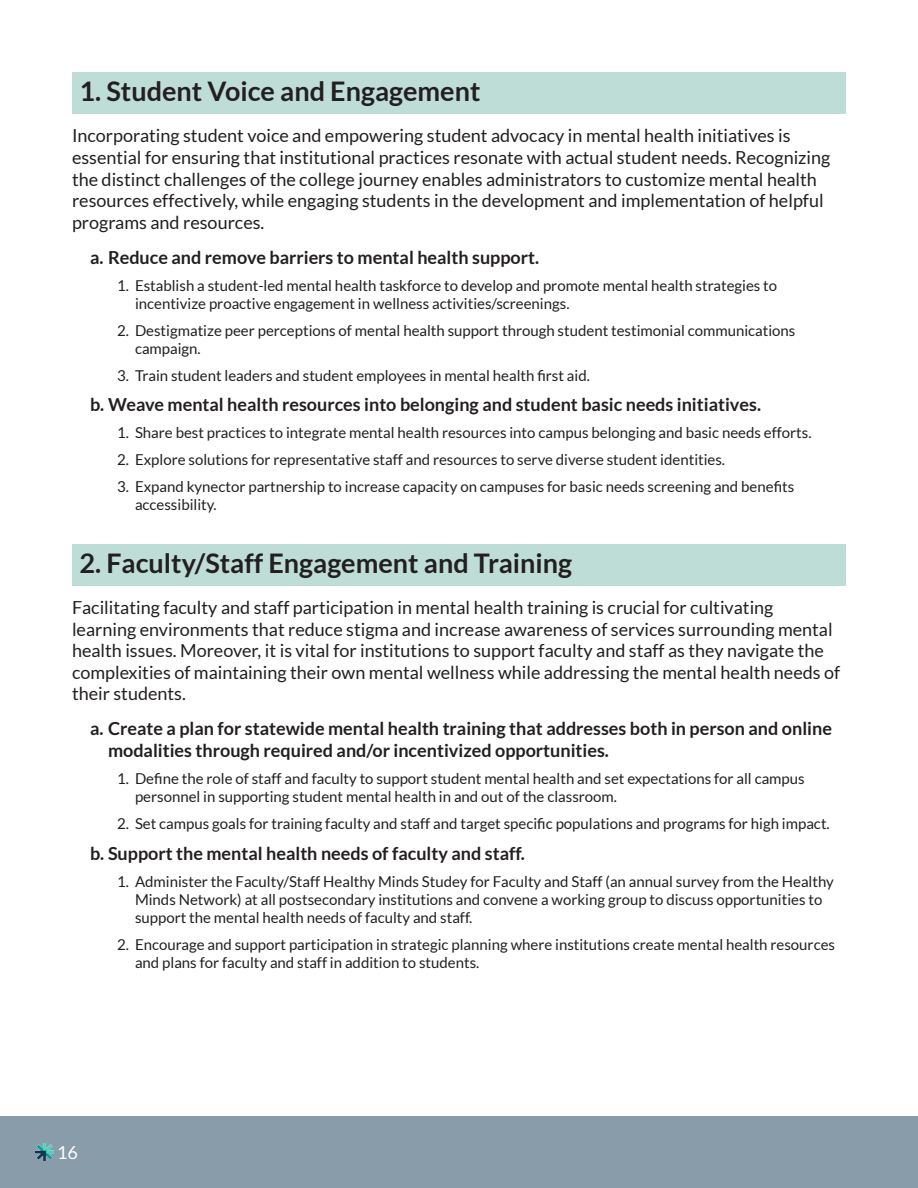
<style>
.page{position:relative;width:918px;height:1188px;background:#fff}
.page>*{position:absolute;margin:0;border:0;box-sizing:border-box;transform-origin:0 0}
.Priority{font:700 27px "Lato";color:#231f20}
.New_Paragraph{font:18px/21.6px "Lato";color:#231f20}
.t1{font:700 18px/21.6px "Lato";color:#231f20}
.t2{font:18px "Lato";color:#fff}
.t3{font:15px/18px "Lato";color:#231f20}
</style>
<div class="page">
<div style="left:0;top:1116px;width:918px;height:72px;background:#899caa"></div>
<img style="left:36px;top:1143px;width:18px;height:18px">
<div style="left:72px;top:72px;width:774px;height:42px;background:#bfddd7"></div>
<div style="left:72px;top:544px;width:774px;height:42px;background:#bfddd7"></div>
<p class="Priority" style="left:80px;top:76px;width:402px">1. Student Voice and Engagement</p>
<p class="New_Paragraph" style="left:72px;top:125px;width:760px">Incorporating student voice and empowering student advocacy in mental health initiatives is essential for ensuring that institutional practices resonate with actual student needs. Recognizing the distinct challenges of the college journey enables administrators to customize mental health resources effectively, while engaging students in the development and implementation of helpful programs and resources.</p>
<p class="t1" style="left:90px;top:246px;width:451px">a. Reduce and remove barriers to mental health support.</p>
<p class="t3" style="left:135px;top:276px;width:644px;text-indent:-18px">1. Establish a student-led mental health taskforce to develop and promote mental health strategies to incentivize proactive engagement in wellness activities/screenings.</p>
<p class="t3" style="left:135px;top:321px;width:662px;text-indent:-18px">2. Destigmatize peer perceptions of mental health support through student testimonial communications campaign.</p>
<p class="t3" style="left:117px;top:366px;width:475px">3. Train student leaders and student employees in mental health first aid.</p>
<p class="t1" style="left:90px;top:394px;width:673px">b. Weave mental health resources into belonging and student basic needs initiatives.</p>
<p class="t3" style="left:117px;top:424px;width:696px">1. Share best practices to integrate mental health resources into campus belonging and basic needs efforts.</p>
<p class="t3" style="left:117px;top:451px;width:610px">2. Explore solutions for representative staff and resources to serve diverse student identities.</p>
<p class="t3" style="left:135px;top:478px;width:661px;text-indent:-18px">3. Expand kynector partnership to increase capacity on campuses for basic needs screening and benefits accessibility.</p>
<p class="Priority" style="left:80px;top:548px;width:494px">2. Faculty/Staff Engagement and Training</p>
<p class="New_Paragraph" style="left:72px;top:597px;width:770px">Facilitating faculty and staff participation in mental health training is crucial for cultivating learning environments that reduce stigma and increase awareness of services surrounding mental health issues. Moreover, it is vital for institutions to support faculty and staff as they navigate the complexities of maintaining their own mental wellness while addressing the mental health needs of their students.</p>
<p class="t1" style="left:108px;top:718px;width:725px;text-indent:-18px">a. Create a plan for statewide mental health training that addresses both in person and online modalities through required and/or incentivized opportunities.</p>
<p class="t3" style="left:135px;top:770px;width:671px;text-indent:-18px">1. Define the role of staff and faculty to support student mental health and set expectations for all campus personnel in supporting student mental health in and out of the classroom.</p>
<p class="t3" style="left:117px;top:815px;width:714px">2. Set campus goals for training faculty and staff and target specific populations and programs for high impact.</p>
<p class="t1" style="left:90px;top:842px;width:436px">b. Support the mental health needs of faculty and staff.</p>
<p class="t3" style="left:135px;top:872px;width:700px;text-indent:-18px">1. Administer the Faculty/Staff Healthy Minds Studey for Faculty and Staff (an annual survey from the Healthy<br>Minds Network) at all postsecondary institutions and convene a working group to discuss opportunities to support the mental health needs of faculty and staff.</p>
<p class="t3" style="left:135px;top:935px;width:702px;text-indent:-18px">2. Encourage and support participation in strategic planning where institutions create mental health resources and plans for faculty and staff in addition to students.</p>
<p class="t2" style="left:57px;top:1143px;width:22px">16</p>
</div>
